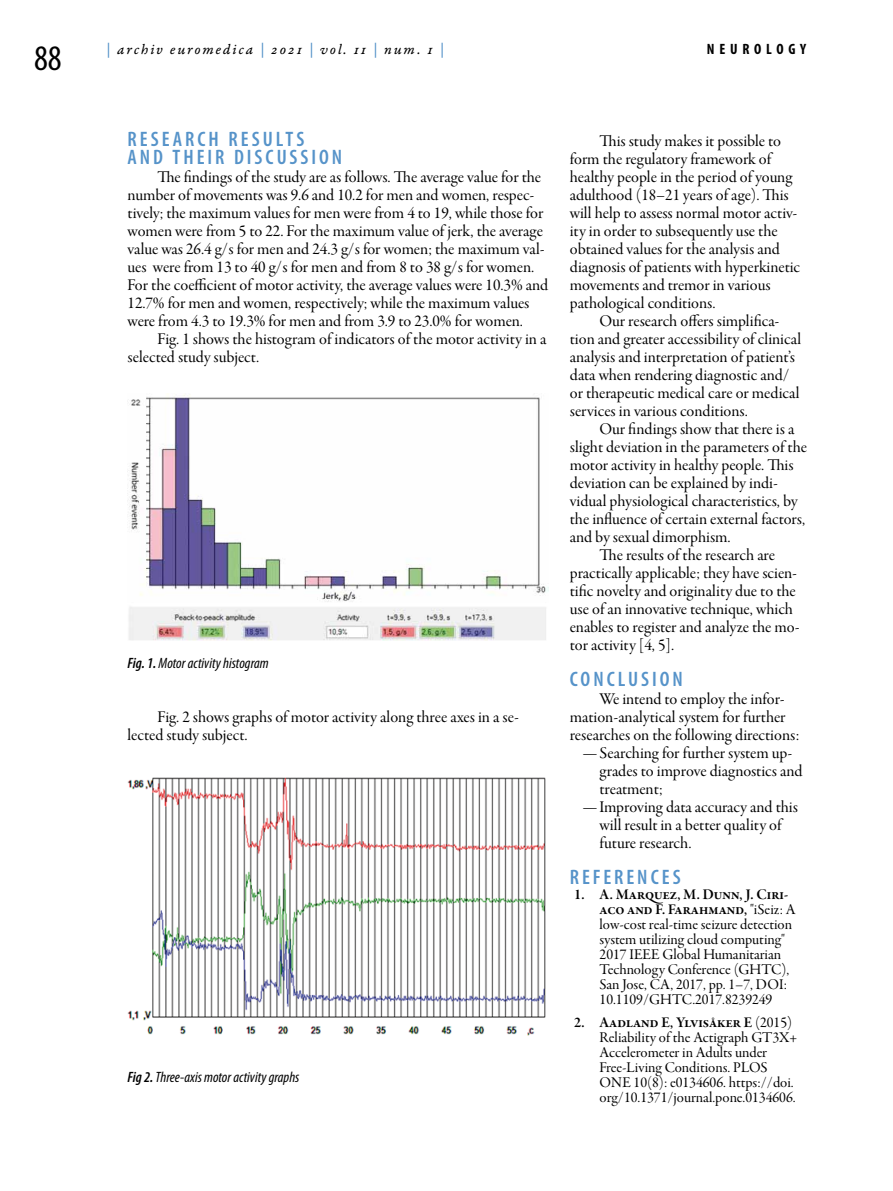
<style>
.page{position:relative;width:893px;height:1191px;background:#fff}
.page>*{position:absolute;margin:0;border:0;box-sizing:border-box;transform-origin:0 0}
.t1{font:condensed 36px "Myriad Pro";color:#000}
.t2{font:600 condensed 21px/18px "Myriad Pro";letter-spacing:.14em;color:#5693c9}
.t3{font:16.5px/18px "Garamond Premr Pro Subh";color:#000}
.t4{font:15px/15px "Garamond Premr Pro Subh";color:#000}
.t5{font:15px/15px "Garamond Premr Pro Smbd Subh";color:#000}
.t6{font:italic condensed 15px "Myriad Pro";color:#000}
.t7{font:15px "Garamond Premr Pro It Capt";letter-spacing:.125em;color:#000}
.t8{font:700 condensed 15px "Myriad Pro";color:#000}
.s1{color:#5693c9}
.s2{font-weight:600}
.s3{font-family:"Garamond Premr Pro Subh"}
</style>
<div class="page">
<img style="left:129px;top:394px;width:420px;height:247px">
<img style="left:128px;top:777px;width:418px;height:259px">
<h1 class="t1" style="left:34px;top:36px;width:29px">88</h1>
<p class="t7" style="left:106px;top:40px;width:339px"><span class="s1">|</span> archiv euromedica <span class="s1">|</span> 2021 <span class="s1">|</span> vol. 11 <span class="s1">|</span> num. 1 <span class="s1">|</span></p>
<p class="t8" style="left:707px;top:39px;width:58px">NEU ROLO</p>
<p class="t8" style="left:788px;top:39px;width:19px">G Y</p>
<p class="t2" style="left:128px;top:130px;width:216px">RESEARCH RESULTS<br>AND THEIR DISCU SSION</p>
<p class="t3" style="left:128px;top:168px;width:422px;text-indent:30px">The findings of the study are as follows. The average value for the number of movements was 9.6 and 10.2 for men and women, respec&shy;tively; the maximum values for men were from 4 to 19, while those for women were from 5 to 22. For the maximum value of jerk, the average value was 26.4 g/s for men and 24.3 g/s for women; the maximum val&shy;ues were from 13 to 40 g/s for men and from 8 to 38 g/s for women.<br>For the coefficient of motor activity, the average values were 10.3% and 12.7% for men and women, respectively; while the maximum values were from 4.3 to 19.3% for men and from 3.9 to 23.0% for women.</p>
<p class="t3" style="left:128px;top:330px;width:420px;text-indent:30px">Fig. 1 shows the histogram of indicators of the motor activity in a selected study subject.</p>
<p class="t6" style="left:128px;top:654px;width:143px"><span class="s2">Fig. 1.</span> Motor activity histogram</p>
<p class="t3" style="left:128px;top:708px;width:393px;text-indent:30px">Fig. 2 shows graphs of motor activity along three axes in a se&shy;lected study subject.</p>
<p class="t6" style="left:128px;top:1068px;width:173px"><span class="s2">Fig 2.</span> Three-axis motor activity graphs</p>
<p class="t3" style="left:570px;top:132px;width:232px;text-indent:30px">This study makes it possible to form the regulatory framework of healthy people in the period of young adulthood (18–21 years of age). This will help to assess normal motor activ&shy;ity in order to subsequently use the obtained values for the analysis and diagnosis of patients with hyperkinetic movements and tremor in various pathological conditions.</p>
<p class="t3" style="left:570px;top:312px;width:233px;text-indent:30px">Our research offers simplifica&shy;tion and greater accessibility of clinical analysis and interpretation of patient’s data when rendering diagnostic and/ or therapeutic medical care or medical services in various conditions.</p>
<p class="t3" style="left:600px;top:420px;width:196px">Our findings show that there is a</p>
<p class="t3" style="left:570px;top:438px;width:239px">slight deviation in the parameters of the</p>
<p class="t3" style="left:570px;top:456px;width:225px">motor activity in healthy people. This</p>
<p class="t3" style="left:570px;top:474px;width:210px">deviation can be explained by indi-</p>
<p class="t3" style="left:570px;top:492px;width:229px">vidual physiological characteristics, by</p>
<p class="t3" style="left:570px;top:510px;width:237px">the influence of certain external factors,</p>
<p class="t3" style="left:570px;top:528px;width:162px">and by sexual dimorphism.</p>
<p class="t3" style="left:600px;top:546px;width:177px">The results of the research are</p>
<p class="t3" style="left:570px;top:564px;width:229px">practically applicable; they have scien-</p>
<p class="t3" style="left:570px;top:582px;width:227px">tific novelty and originality due to the</p>
<p class="t3" style="left:570px;top:600px;width:225px">use of an innovative technique, which</p>
<p class="t3" style="left:570px;top:618px;width:231px">enables to register and analyze the mo-</p>
<p class="t3" style="left:570px;top:636px;width:106px">tor activity [4, 5].</p>
<p class="t2" style="left:570px;top:670px;width:115px">CONCLUSION</p>
<p class="t3" style="left:600px;top:690px;width:187px">We intend to employ the infor-</p>
<p class="t3" style="left:570px;top:708px;width:217px">mation-analytical system for further</p>
<p class="t3" style="left:570px;top:726px;width:231px">researches on the following directions:</p>
<p class="t3" style="left:583px;top:744px;width:211px">—Searching for further system up-</p>
<p class="t3" style="left:600px;top:762px;width:204px">grades to improve diagnostics and</p>
<p class="t3" style="left:600px;top:780px;width:65px">treatment;</p>
<p class="t3" style="left:583px;top:798px;width:217px">—Improving data accuracy and this</p>
<p class="t3" style="left:600px;top:816px;width:183px">will result in a better quality of</p>
<p class="t3" style="left:600px;top:834px;width:93px">future research.</p>
<p class="t2" style="left:570px;top:868px;width:112px">REFERENCES</p>
<p class="t5" style="left:600px;top:887px;width:198px;text-indent:-26px">1. A. Marquez, M. Dunn, J. Ciri&shy;aco and F. Farahmand, <span class="s3">"iSeiz: A</span></p>
<p class="t4" style="left:600px;top:917px;width:194px">low-cost real-time seizure detection system utilizing cloud computing" 2017 IEEE Global Humanitarian Technology Conference (GHTC), San Jose, CA, 2017, pp. 1–7, DOI:<br>10.1109/GHTC.2017.8239249</p>
<p class="t5" style="left:574px;top:1015px;width:220px">2. Aadland E, Ylvisåker E <span class="s3">(2015)</span></p>
<p class="t4" style="left:600px;top:1031px;width:199px">Reliability of the Actigraph GT3X+ Accelerometer in Adults under Free-Living Conditions. PLOS ONE 10(8): e0134606. https://doi. org/10.1371/journal.pone.0134606.</p>
</div>
